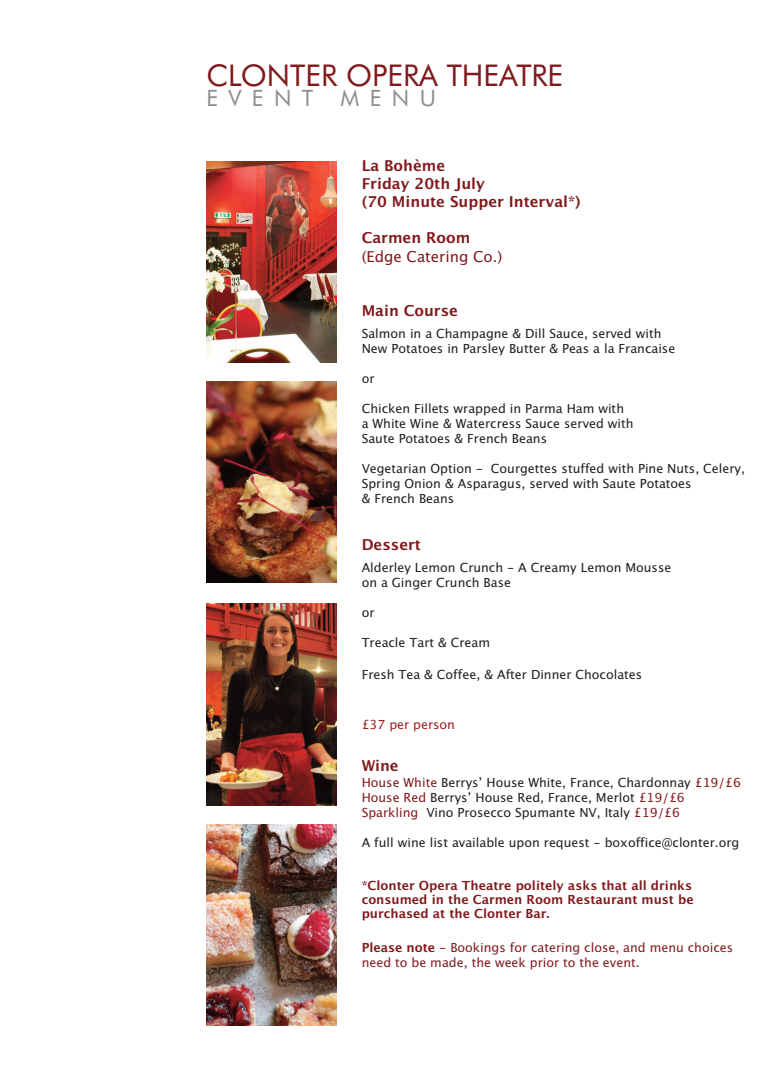
<style>
.page{position:relative;width:780px;height:1088px;background:#fff}
.page>*{position:absolute;margin:0;border:0;box-sizing:border-box;transform-origin:0 0}
.t1{font:30px "Futura BT";color:#811a1d}
.t2{font:22.5px "Futura BT";letter-spacing:.46em;color:#908e8d}
.t3{font:700 15px/18px "Lucida Grande";color:#811a1d}
.t4{font:15px "Lucida Grande";color:#811a1d}
.t5{font:12.5px/15px "Lucida Grande";color:#231f20}
.t6{font:700 12.5px/13.8px "Lucida Grande";color:#811a1d}
.t7{font:12.5px/15px "Lucida Grande";color:#811a1d}
.t8{font:12.5px "Lucida Grande";color:#9c1e20}
.s1{color:#811a1d}
.s2{font-weight:700}
</style>
<div class="page">
<img style="left:206px;top:824px;width:130px;height:201px">
<img style="left:206px;top:161px;width:130px;height:202px">
<img style="left:206px;top:604px;width:130px;height:201px">
<img style="left:206px;top:381px;width:130px;height:202px">
<h1 class="t1" style="left:206px;top:58px;width:358px">CLONTER OPERA THEATRE</h1>
<h2 class="t2" style="left:206px;top:85px;width:231px">EVENT MENU</h2>
<p class="t3" style="left:361px;top:157px;width:220px">La Bohème<br>Friday 20th July<br>(70 Minute Supper Interval*)</p>
<p class="t3" style="left:361px;top:229px;width:110px">Carmen Room</p>
<p class="t4" style="left:361px;top:248px;width:142px">(Edge Catering Co.)</p>
<p class="t3" style="left:361px;top:302px;width:98px">Main Course</p>
<p class="t5" style="left:361px;top:326px;width:315px">Salmon in a Champagne &amp; Dill Sauce, served with<br>New Potatoes in Parsley Butter &amp; Peas a la Francaise</p>
<p class="t5" style="left:361px;top:371px;width:14px">or</p>
<p class="t5" style="left:361px;top:401px;width:273px">Chicken Fillets wrapped in Parma Ham with a White Wine &amp; Watercress Sauce served with<br>Saute Potatoes &amp; French Beans</p>
<p class="t5" style="left:361px;top:461px;width:385px">Vegetarian Option - Courgettes stuffed with Pine Nuts, Celery,<br>Spring Onion &amp; Asparagus, served with Saute Potatoes<br>&amp; French Beans</p>
<p class="t3" style="left:361px;top:536px;width:61px">Dessert</p>
<p class="t5" style="left:361px;top:560px;width:311px">Alderley Lemon Crunch - A Creamy Lemon Mousse on a Ginger Crunch Base</p>
<p class="t5" style="left:361px;top:605px;width:14px">or</p>
<p class="t5" style="left:361px;top:635px;width:130px">Treacle Tart &amp; Cream</p>
<p class="t5" style="left:361px;top:667px;width:282px">Fresh Tea &amp; Coffee, &amp; After Dinner Chocolates</p>
<p class="t8" style="left:361px;top:718px;width:95px">£37 per person</p>
<p class="t3" style="left:361px;top:757px;width:39px">Wine</p>
<p class="t5" style="left:361px;top:775px;width:380px"><span class="s1">House White</span> Berrys’ House White, France, Chardonnay <span class="s1">£19/£6<br>House Red</span> Berrys’ House Red, France, Merlot <span class="s1">£19/£6<br>Sparkling</span> Vino Prosecco Spumante NV, Italy <span class="s1">£19/£6</span></p>
<p class="t5" style="left:361px;top:835px;width:379px">A full wine list available upon request - boxoffice@clonter.org</p>
<p class="t6" style="left:361px;top:879px;width:333px">*Clonter Opera Theatre politely asks that all drinks consumed in the Carmen Room Restaurant must be purchased at the Clonter Bar.</p>
<p class="t7" style="left:361px;top:940px;width:373px"><span class="s2">Please note</span> - Bookings for catering close, and menu choices need to be made, the week prior to the event.</p>
</div>
